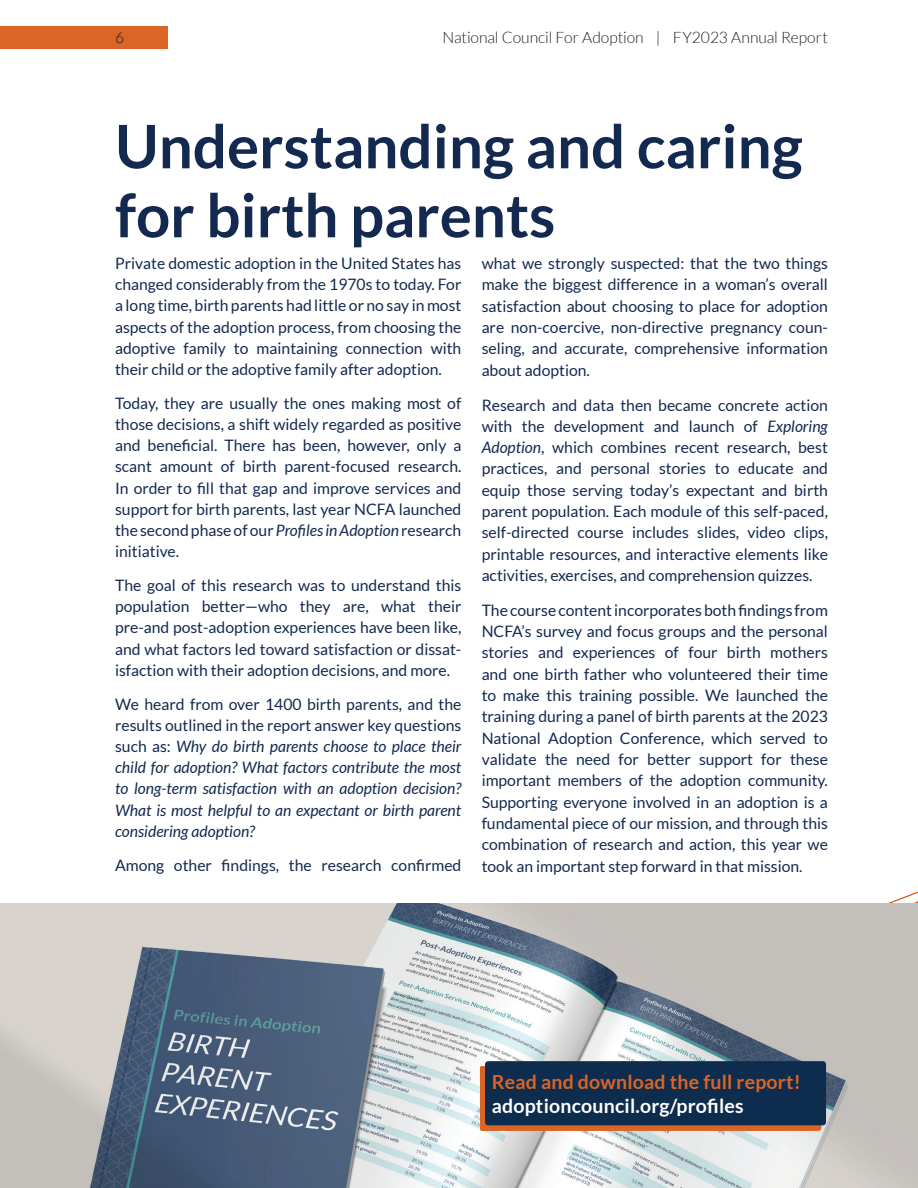
<style>
.page{position:relative;width:918px;height:1188px;background:#fff}
.page>*{position:absolute;margin:0;border:0;box-sizing:border-box;transform-origin:0 0}
.t1{font:700 60px/69px "Lato";color:#13294f}
.t2{font:700 19.5px "Lato";letter-spacing:.01em;color:#db6526}
.t3{font:700 19.5px "Lato";letter-spacing:.01em;color:#fff}
.t4{font:15.75px/21.3px "Lato";color:#13294f;text-align:justify}
.t5{font:italic 15.75px/21px "Lato";color:#13294f;text-align:justify}
.t6{font:300 15.75px "Lato";letter-spacing:-.005em;color:#231f20}
.s1{font-style:italic}
.s2{font-style:normal}
</style>
<div class="page">
<img style="left:0;top:904px;width:918px;height:284px">
<div style="left:480px;top:1066px;width:341px;height:64px;background:linear-gradient(to right,#da6526,#dc6526)"></div>
<div style="left:485px;top:1061px;width:341px;height:64px;background:#0e2c4e;border-radius:3px"></div>
<div style="left:0;top:26px;width:169px;height:23px;background:#db6526"></div>
<p class="t6" style="left:115px;top:29px;width:11px">6</p>
<p class="t6" style="left:442px;top:29px;width:387px">National Council For Adoption | FY2023 Annual Report</p>
<h1 class="t1" style="left:115px;top:111px;width:689px">Understanding and caring for birth parents</h1>
<p class="t4" style="left:115px;top:253px;width:348px">Private domestic adoption in the United States has changed considerably from the 1970s to today. For a long time, birth parents had little or no say in most aspects of the adoption process, from choosing the adoptive family to maintaining connection with their child or the adoptive family after adoption.</p>
<p class="t4" style="left:115px;top:393px;width:348px">Today, they are usually the ones making most of those decisions, a shift widely regarded as positive and beneficial. There has been, however, only a scant amount of birth parent-focused research.<br>In order to fill that gap and improve services and support for birth parents, last year NCFA launched the second phase of our <span class="s1">Profiles in Adoption</span> research initiative.</p>
<p class="t4" style="left:115px;top:575px;width:348px">The goal of this research was to understand this population better—who they are, what their pre-and post-adoption experiences have been like, and what factors led toward satisfaction or dissat&shy;isfaction with their adoption decisions, and more.</p>
<p class="t5" style="left:115px;top:694px;width:348px"><span class="s2">We heard from over 1400 birth parents, and the results outlined in the report answer key questions such as:</span> Why do birth parents choose to place their child for adoption? What factors contribute the most to long-term satisfaction with an adoption decision?<br>What is most helpful to an expectant or birth parent considering adoption?</p>
<p class="t4" style="left:115px;top:855px;width:348px">Among other findings, the research confirmed</p>
<p class="t4" style="left:482px;top:253px;width:348px">what we strongly suspected: that the two things make the biggest difference in a woman’s overall satisfaction about choosing to place for adoption are non-coercive, non-directive pregnancy coun&shy;seling, and accurate, comprehensive information about adoption.</p>
<p class="t4" style="left:482px;top:394px;width:348px">Research and data then became concrete action with the development and launch of <span class="s1">Exploring Adoption</span>, which combines recent research, best practices, and personal stories to educate and equip those serving today’s expectant and birth parent population. Each module of this self-paced, self-directed course includes slides, video clips, printable resources, and interactive elements like activities, exercises, and comprehension quizzes.</p>
<p class="t4" style="left:482px;top:599px;width:348px">The course content incorporates both findings from NCFA’s survey and focus groups and the personal stories and experiences of four birth mothers and one birth father who volunteered their time to make this training possible. We launched the training during a panel of birth parents at the 2023<br>National Adoption Conference, which served to validate the need for better support for these important members of the adoption community.<br>Supporting everyone involved in an adoption is a fundamental piece of our mission, and through this combination of research and action, this year we took an important step forward in that mission.</p>
<p class="t2" style="left:492px;top:1071px;width:310px">Read and download the full report!</p>
<p class="t3" style="left:492px;top:1095px;width:253px">adoptioncouncil.org/profiles</p>
</div>
